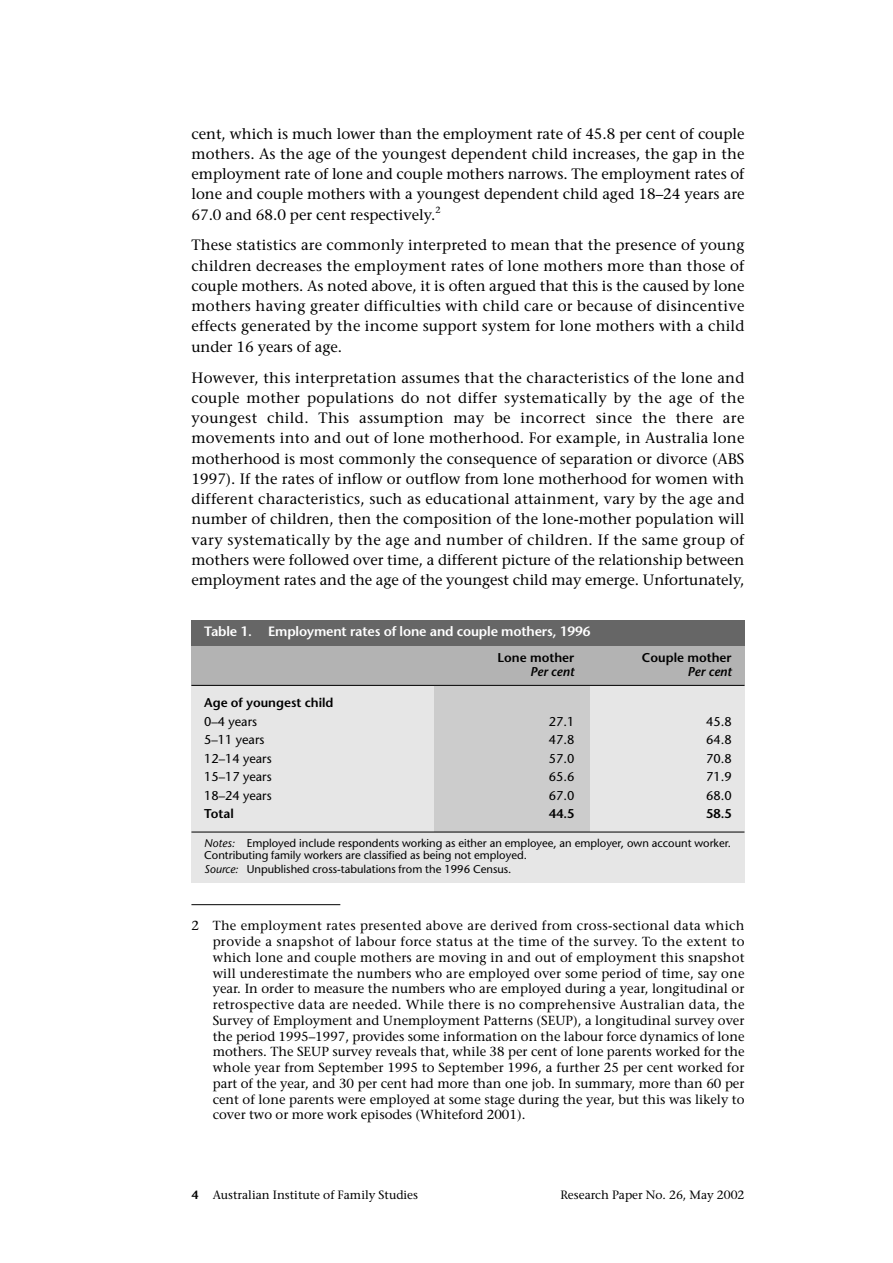
<style>
.page{position:relative;width:893px;height:1263px;background:#fff}
.page>*{position:absolute;margin:0;border:0;box-sizing:border-box;transform-origin:0 0}
.t1{font:15px/20.2px "Stone Serif";color:#000;text-align:justify}
.t2{font:600 13.5px "Stone Sans";letter-spacing:-.01em;color:#fff}
.t3{font:13.2px/15.8px "Stone Serif";color:#000;text-align:justify}
.t4{font:12.75px "Stone Sans";color:#000}
.t5{font:600 12.75px "Stone Sans";color:#000}
.t6{font:italic 600 12.75px "Stone Sans";color:#000}
.t7{font:12px "Stone Serif";color:#000}
.t8{font:11.25px/12px "Stone Sans";color:#000}
.s1{font-style:italic}
.s2{font-family:"Stone Sans";font-weight:600}
</style>
<div class="page">
<div style="left:191px;top:685px;width:553px;height:198px;background:#e6e6e6"></div>
<hr style="left:191px;top:904px;width:149px;height:1px;background:#000">
<div style="left:191px;top:645px;width:553px;height:40px;background:#b3b3b3"></div>
<div style="left:434px;top:685px;width:155px;height:147px;background:#ccc"></div>
<hr style="left:191px;top:685px;width:553px;height:1px;background:#000">
<hr style="left:191px;top:832px;width:553px;height:1px;background:#000">
<div style="left:191px;top:620px;width:553px;height:25px;background:#666"></div>
<p class="t1" style="left:191px;top:125px;width:554px">cent, which is much lower than the employment rate of 45.8 per cent of couple mothers. As the age of the youngest dependent child increases, the gap in the employment rate of lone and couple mothers narrows. The employment rates of lone and couple mothers with a youngest dependent child aged 18–24 years are 67.0 and 68.0 per cent respectively.<sup>2</sup></p>
<p class="t1" style="left:191px;top:237px;width:554px">These statistics are commonly interpreted to mean that the presence of young children decreases the employment rates of lone mothers more than those of couple mothers. As noted above, it is often argued that this is the caused by lone mothers having greater difficulties with child care or because of disincentive effects generated by the income support system for lone mothers with a child under 16 years of age.</p>
<p class="t1" style="left:191px;top:369px;width:554px">However, this interpretation assumes that the characteristics of the lone and couple mother populations do not differ systematically by the age of the youngest child. This assumption may be incorrect since the there are movements into and out of lone motherhood. For example, in Australia lone motherhood is most commonly the consequence of separation or divorce (ABS 1997). If the rates of inflow or outflow from lone motherhood for women with different characteristics, such as educational attainment, vary by the age and number of children, then the composition of the lone-mother population will vary systematically by the age and number of children. If the same group of mothers were followed over time, a different picture of the relationship between employment rates and the age of the youngest child may emerge. Unfortunately,</p>
<p class="t2" style="left:204px;top:626px;width:388px">Table 1. Employment rates of lone and couple mothers, 1996</p>
<p class="t5" style="left:497px;top:652px;width:78px">Lone mother</p>
<p class="t5" style="left:642px;top:652px;width:91px">Couple mother</p>
<p class="t6" style="left:530px;top:666px;width:46px">Per cent</p>
<p class="t6" style="left:687px;top:666px;width:46px">Per cent</p>
<p class="t5" style="left:204px;top:698px;width:131px">Age of youngest child</p>
<p class="t4" style="left:204px;top:716px;width:54px">0–4 years</p>
<p class="t4" style="left:548px;top:716px;width:27px">27.1</p>
<p class="t4" style="left:706px;top:716px;width:27px">45.8</p>
<p class="t4" style="left:204px;top:735px;width:62px">5–11 years</p>
<p class="t4" style="left:548px;top:735px;width:27px">47.8</p>
<p class="t4" style="left:706px;top:735px;width:27px">64.8</p>
<p class="t4" style="left:204px;top:753px;width:69px">12–14 years</p>
<p class="t4" style="left:548px;top:753px;width:27px">57.0</p>
<p class="t4" style="left:706px;top:753px;width:27px">70.8</p>
<p class="t4" style="left:204px;top:772px;width:69px">15–17 years</p>
<p class="t4" style="left:548px;top:772px;width:27px">65.6</p>
<p class="t4" style="left:706px;top:772px;width:27px">71.9</p>
<p class="t4" style="left:204px;top:790px;width:69px">18–24 years</p>
<p class="t4" style="left:548px;top:790px;width:27px">67.0</p>
<p class="t4" style="left:706px;top:790px;width:27px">68.0</p>
<p class="t5" style="left:204px;top:809px;width:31px">Total</p>
<p class="t5" style="left:548px;top:809px;width:27px">44.5</p>
<p class="t5" style="left:706px;top:809px;width:27px">58.5</p>
<p class="t8" style="left:204px;top:838px;width:528px"><span class="s1">Notes:</span> Employed include respondents working as either an employee, an employer, own account worker.<br>Contributing family workers are classified as being not employed.</p>
<p class="t8" style="left:204px;top:865px;width:309px"><span class="s1">Source:</span> Unpublished cross-tabulations from the 1996 Census.</p>
<p class="t3" style="left:213px;top:919px;width:533px;text-indent:-21px">2 The employment rates presented above are derived from cross-sectional data which provide a snapshot of labour force status at the time of the survey. To the extent to which lone and couple mothers are moving in and out of employment this snapshot will underestimate the numbers who are employed over some period of time, say one year. In order to measure the numbers who are employed during a year, longitudinal or retrospective data are needed. While there is no comprehensive Australian data, the Survey of Employment and Unemployment Patterns (SEUP), a longitudinal survey over the period 1995–1997, provides some information on the labour force dynamics of lone mothers. The SEUP survey reveals that, while 38 per cent of lone parents worked for the whole year from September 1995 to September 1996, a further 25 per cent worked for part of the year, and 30 per cent had more than one job. In summary, more than 60 per cent of lone parents were employed at some stage during the year, but this was likely to cover two or more work episodes (Whiteford 2001).</p>
<p class="t7" style="left:191px;top:1191px;width:228px"><span class="s2">4</span> Australian Institute of Family Studies</p>
<p class="t7" style="left:560px;top:1191px;width:186px">Research Paper No. 26, May 2002</p>
</div>
